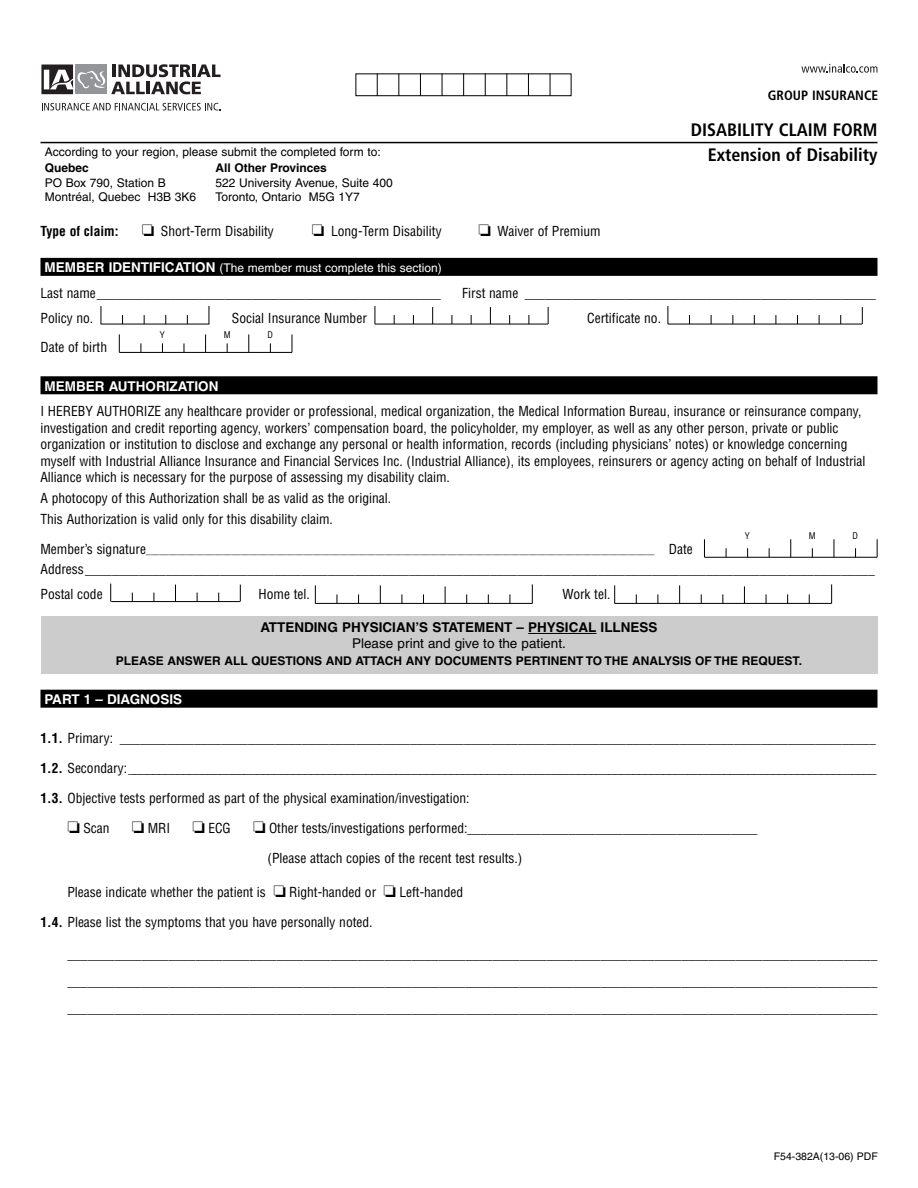
<style>
.page{position:relative;width:918px;height:1188px;background:#fff}
.page>*{position:absolute;margin:0;border:0;box-sizing:border-box;transform-origin:0 0}
.t1{font:700 condensed 18px/25.5px "Frutiger";color:#000;text-align:right}
.t2{font:condensed 13.5px/16.5px "Helvetica";color:#000}
.t3{font:700 13.5px "Helvetica";color:#000}
.t4{font:700 13.5px "Helvetica";color:#fff}
.t5{font:13.5px "Helvetica";color:#000}
.t6{font:700 condensed 13.5px "Frutiger";color:#000}
.t7{font:700 condensed 13.5px "Helvetica";color:#000}
.t8{font:12px/14.4px "Helvetica";color:#000}
.t9{font:700 12px "Helvetica";color:#000}
.t10{font:12px "Helvetica";color:#fff}
.t11{font:10.5px "Helvetica";color:#000}
.t12{font:condensed 9px "Helvetica";color:#000}
.s1{font-weight:700;font-size:13.5px}
.s2{font-size:13.5px}
.s3{font-weight:700}
</style>
<div class="page">
<div style="left:41px;top:616px;width:837px;height:58px;background:#ccc"></div>
<div style="left:356px;top:73px;width:216px;height:23px;border:1px solid #000"></div>
<svg style="left:377px;top:73px;width:1px;height:23px"></svg>
<svg style="left:398px;top:73px;width:1px;height:23px"></svg>
<svg style="left:420px;top:73px;width:1px;height:23px"></svg>
<svg style="left:442px;top:73px;width:1px;height:23px"></svg>
<svg style="left:463px;top:73px;width:1px;height:23px"></svg>
<svg style="left:485px;top:73px;width:1px;height:23px"></svg>
<svg style="left:506px;top:73px;width:1px;height:23px"></svg>
<svg style="left:528px;top:73px;width:1px;height:23px"></svg>
<svg style="left:550px;top:73px;width:1px;height:23px"></svg>
<div style="left:40px;top:258px;width:838px;height:18px;background:#000"></div>
<div style="left:40px;top:376px;width:838px;height:18px;background:#000"></div>
<hr style="left:528px;top:633px;width:68px;height:1px;background:#000">
<div style="left:40px;top:690px;width:838px;height:18px;background:#000"></div>
<svg style="left:101px;top:306px;width:1px;height:18px"></svg>
<svg style="left:209px;top:306px;width:1px;height:18px"></svg>
<hr style="left:101px;top:324px;width:108px;height:1px;background:#000">
<svg style="left:375px;top:306px;width:1px;height:18px"></svg>
<svg style="left:432px;top:307px;width:1px;height:17px"></svg>
<svg style="left:490px;top:307px;width:1px;height:17px"></svg>
<svg style="left:548px;top:307px;width:1px;height:17px"></svg>
<hr style="left:375px;top:324px;width:173px;height:1px;background:#000">
<svg style="left:668px;top:306px;width:1px;height:18px"></svg>
<svg style="left:862px;top:307px;width:1px;height:17px"></svg>
<hr style="left:668px;top:324px;width:194px;height:1px;background:#000">
<svg style="left:205px;top:334px;width:1px;height:18px"></svg>
<svg style="left:249px;top:334px;width:1px;height:18px"></svg>
<hr style="left:119px;top:352px;width:173px;height:1px;background:#000">
<svg style="left:119px;top:334px;width:1px;height:18px"></svg>
<svg style="left:292px;top:334px;width:1px;height:18px"></svg>
<svg style="left:790px;top:539px;width:1px;height:18px"></svg>
<svg style="left:834px;top:539px;width:1px;height:18px"></svg>
<hr style="left:704px;top:557px;width:173px;height:1px;background:#000">
<svg style="left:704px;top:539px;width:1px;height:18px"></svg>
<svg style="left:877px;top:539px;width:1px;height:18px"></svg>
<svg style="left:110px;top:584px;width:1px;height:18px"></svg>
<svg style="left:175px;top:585px;width:1px;height:16px"></svg>
<svg style="left:240px;top:585px;width:1px;height:17px"></svg>
<hr style="left:111px;top:601px;width:129px;height:1px;background:#000">
<svg style="left:380px;top:585px;width:1px;height:18px"></svg>
<svg style="left:445px;top:586px;width:1px;height:17px"></svg>
<svg style="left:532px;top:584px;width:1px;height:19px"></svg>
<hr style="left:315px;top:603px;width:217px;height:1px;background:#000">
<svg style="left:315px;top:585px;width:1px;height:18px"></svg>
<svg style="left:679px;top:585px;width:1px;height:18px"></svg>
<svg style="left:744px;top:586px;width:1px;height:17px"></svg>
<svg style="left:831px;top:584px;width:1px;height:19px"></svg>
<hr style="left:615px;top:603px;width:217px;height:1px;background:#000">
<svg style="left:614px;top:585px;width:1px;height:18px"></svg>
<hr style="left:40px;top:142px;width:838px;height:1px;background:#000">
<svg style="left:111px;top:64px;width:110px;height:30px"></svg>
<svg style="left:42px;top:103px;width:179px;height:8px"></svg>
<div style="left:76px;top:65px;width:31px;height:29px;background:#939598"></div>
<svg style="left:41px;top:65px;width:64px;height:29px"></svg>
<svg style="left:801px;top:64px;width:76px;height:9px"></svg>
<p class="t8" style="left:45px;top:146px;width:338px">According to your region, please submit the completed form to:</p>
<p class="t9" style="left:45px;top:164px;width:46px">Quebec</p>
<p class="t8" style="left:45px;top:177px;width:153px">PO Box 790, Station B<br>Montréal, Quebec H3B 3K6</p>
<p class="t9" style="left:215px;top:164px;width:113px">All Other Provinces</p>
<p class="t8" style="left:215px;top:177px;width:179px">522 University Avenue, Suite 400<br>Toronto, Ontario M5G 1Y7</p>
<p class="t6" style="left:768px;top:90px;width:112px">GROUP INSURANCE</p>
<h1 class="t1" style="left:691px;top:118px;width:188px">DISABILITY CLAIM FORM<br>Extension of Disability</h1>
<p class="t7" style="left:40px;top:226px;width:79px">Type of claim:</p>
<p class="t2" style="left:142px;top:224px;width:134px">❏ Short-Term Disability</p>
<p class="t2" style="left:312px;top:224px;width:131px">❏ Long-Term Disability</p>
<p class="t2" style="left:478px;top:224px;width:124px">❏ Waiver of Premium</p>
<p class="t10" style="left:45px;top:264px;width:399px"><span class="s1">MEMBER IDENTIFICATION</span> (The member must complete this section)</p>
<p class="t2" style="left:40px;top:286px;width:402px">Last name___________________________________________________</p>
<p class="t2" style="left:462px;top:286px;width:415px">First name ____________________________________________________</p>
<p class="t2" style="left:40px;top:311px;width:54px">Policy no.</p>
<p class="t2" style="left:232px;top:311px;width:136px">Social Insurance Number</p>
<p class="t2" style="left:587px;top:311px;width:75px">Certificate no.</p>
<p class="t2" style="left:40px;top:339px;width:68px">Date of birth</p>
<p class="t4" style="left:45px;top:381px;width:175px">MEMBER AUTHORIZATION</p>
<p class="t2" style="left:40px;top:404px;width:827px">I HEREBY AUTHORIZE any healthcare provider or professional, medical organization, the Medical Information Bureau, insurance or reinsurance company, investigation and credit reporting agency, workers’ compensation board, the policyholder, my employer, as well as any other person, private or public organization or institution to disclose and exchange any personal or health information, records (including physicians’ notes) or knowledge concerning myself with Industrial Alliance Insurance and Financial Services Inc. (Industrial Alliance), its employees, reinsurers or agency acting on behalf of Industrial Alliance which is necessary for the purpose of assessing my disability claim.</p>
<p class="t2" style="left:40px;top:489px;width:352px;line-height:21px">A photocopy of this Authorization shall be as valid as the original.<br>This Authorization is valid only for this disability claim.</p>
<p class="t12" style="left:40px;top:547px;width:654px"><span class="s2">Member’s signature</span>_________________________________________________________________________________________________________________ <span class="s2">Date</span></p>
<p class="t2" style="left:40px;top:557px;width:836px;line-height:25.5px">Address_____________________________________________________________________________________________________________________<br>Postal code</p>
<p class="t12" style="left:160px;top:331px;width:7px">Y</p>
<p class="t12" style="left:224px;top:331px;width:9px">M</p>
<p class="t12" style="left:267px;top:331px;width:7px">D</p>
<p class="t12" style="left:745px;top:532px;width:7px">Y</p>
<p class="t12" style="left:809px;top:532px;width:9px">M</p>
<p class="t12" style="left:853px;top:532px;width:7px">D</p>
<p class="t2" style="left:259px;top:587px;width:53px">Home tel.</p>
<p class="t2" style="left:562px;top:587px;width:50px">Work tel.</p>
<p class="t3" style="left:260px;top:622px;width:399px">ATTENDING PHYSICIAN’S STATEMENT – PHYSICAL ILLNESS</p>
<p class="t5" style="left:352px;top:639px;width:215px">Please print and give to the patient.</p>
<p class="t9" style="left:116px;top:656px;width:688px">PLEASE ANSWER ALL QUESTIONS AND ATTACH ANY DOCUMENTS PERTINENT TO THE ANALYSIS OF THE REQUEST.</p>
<p class="t4" style="left:45px;top:694px;width:139px">PART 1 – DIAGNOSIS</p>
<p class="t2" style="left:40px;top:731px;width:837px"><span class="s3">1.1.</span> Primary: ________________________________________________________________________________________________________________</p>
<p class="t2" style="left:40px;top:761px;width:837px"><span class="s3">1.2.</span> Secondary:_ _ _ _ _ _ _ _ _ _ _ _ _ _ _ _ _ _ _ _ _ _ _ _ _ _ _ _ _ _ _ _ _ _ _ _ _ _ _ _ _ _ _ _ _ _ _ _ _ _ _ _ _ _ _ _ _ _ _ _ _ _ _ _ _ _ _ _ _ _ _ _ _ _ _ _ _ _ _ _ _ _ _ _ _ _ _ _ _ _ _ _ _ _ _ _ _ _ _ _ _ _ _ _ _ _ _ _ _ _ _ _ _ _ _ _ _ _ _ _ _ _ _</p>
<p class="t2" style="left:41px;top:791px;width:431px"><span class="s3">1.3.</span> Objective tests performed as part of the physical examination/investigation:</p>
<p class="t2" style="left:68px;top:821px;width:44px">❏ Scan</p>
<p class="t2" style="left:132px;top:821px;width:40px">❏ MRI</p>
<p class="t2" style="left:193px;top:821px;width:40px">❏ ECG</p>
<p class="t2" style="left:253px;top:821px;width:506px">❏ Other tests/investigations performed:___________________________________________</p>
<p class="t2" style="left:268px;top:851px;width:256px">(Please attach copies of the recent test results.)</p>
<p class="t2" style="left:67px;top:885px;width:397px">Please indicate whether the patient is ❏ Right-handed or ❏ Left-handed</p>
<p class="t2" style="left:41px;top:915px;width:334px"><span class="s3">1.4.</span> Please list the symptoms that you have personally noted.</p>
<p class="t2" style="left:67px;top:942px;width:811px;line-height:27px;text-align:justify">________________________________________________________________________________________________________________________ ________________________________________________________________________________________________________________________ ________________________________________________________________________________________________________________________</p>
<p class="t11" style="left:774px;top:1152px;width:106px">F54-382A(13-06) PDF</p>
</div>
